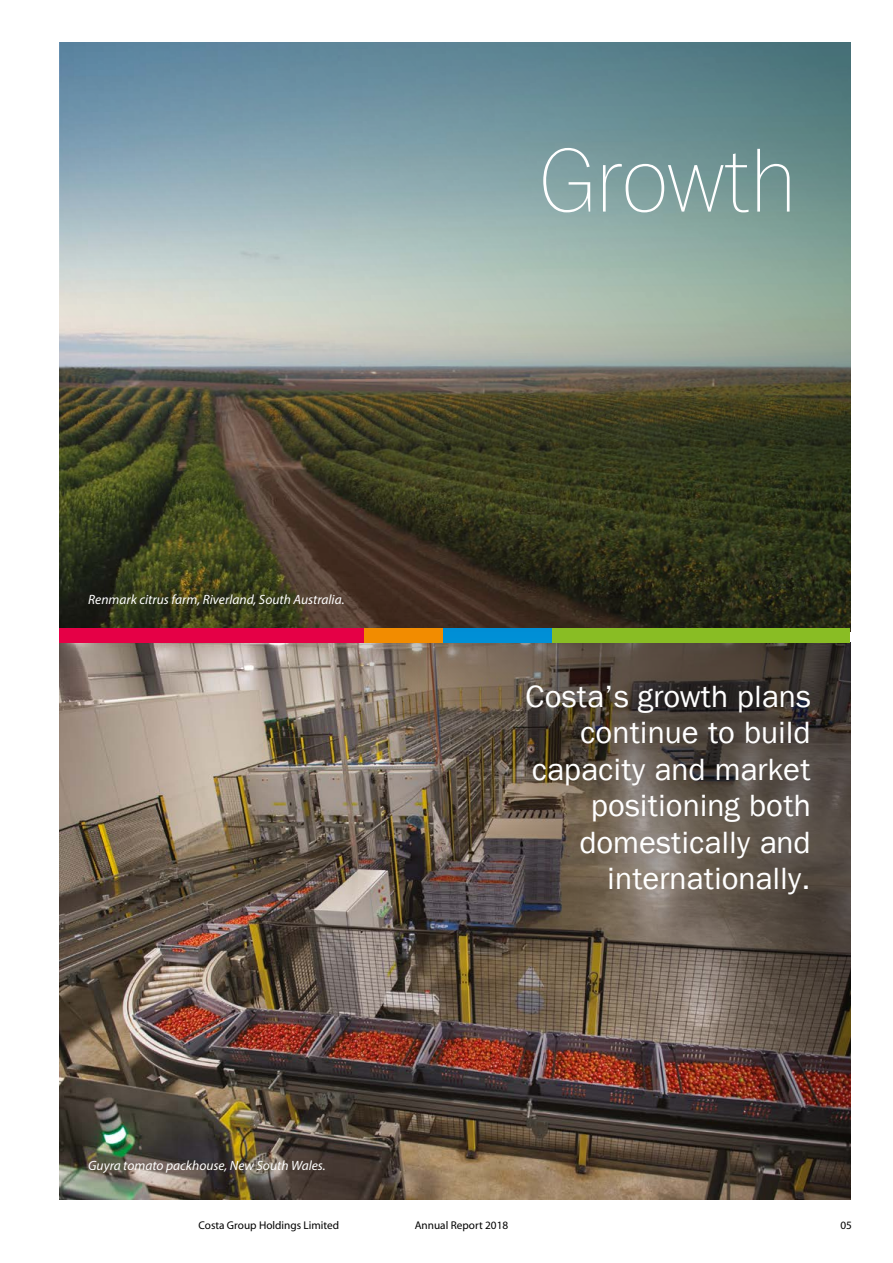
<style>
.page{position:relative;width:893px;height:1263px;background:#fff}
.page>*{position:absolute;margin:0;border:0;box-sizing:border-box;transform-origin:0 0}
.t1{font:100 92.4px "Tee Franklin";color:#fff}
.t2{font:500 31.65px/36.5px "Tee Franklin";color:#fff;text-align:right}
.t3{font:italic 13.5px "Myriad Pro";color:#fff}
.t4{font:11.25px "Myriad";color:#000}
</style>
<div class="page">
<svg style="left:60px;top:43px;width:790px;height:585px;background:#6b786e"></svg>
<img style="left:60px;top:642px;width:790px;height:557px">
<div style="left:60px;top:628px;width:315px;height:14px;background:#e50046"></div>
<div style="left:365px;top:628px;width:79px;height:14px;background:#f28c00"></div>
<div style="left:444px;top:628px;width:108px;height:14px;background:#008fd6"></div>
<div style="left:552px;top:628px;width:298px;height:14px;background:#89bd24"></div>
<p class="t3" style="left:88px;top:591px;width:258px">Renmark citrus farm, Riverland, South Australia.</p>
<p class="t3" style="left:88px;top:1157px;width:239px">Guyra tomato packhouse, New South Wales.</p>
<h1 class="t1" style="left:540px;top:128px;width:258px">Growth</h1>
<p class="t2" style="left:526px;top:678px;width:287px">Costa’s growth plans continue to build capacity and market positioning both domestically and internationally.</p>
<p class="t4" style="left:198px;top:1219px;width:142px">Costa Group Holdings Limited</p>
<p class="t4" style="left:415px;top:1219px;width:95px">Annual Report 2018</p>
<p class="t4" style="left:840px;top:1219px;width:13px">05</p>
</div>
